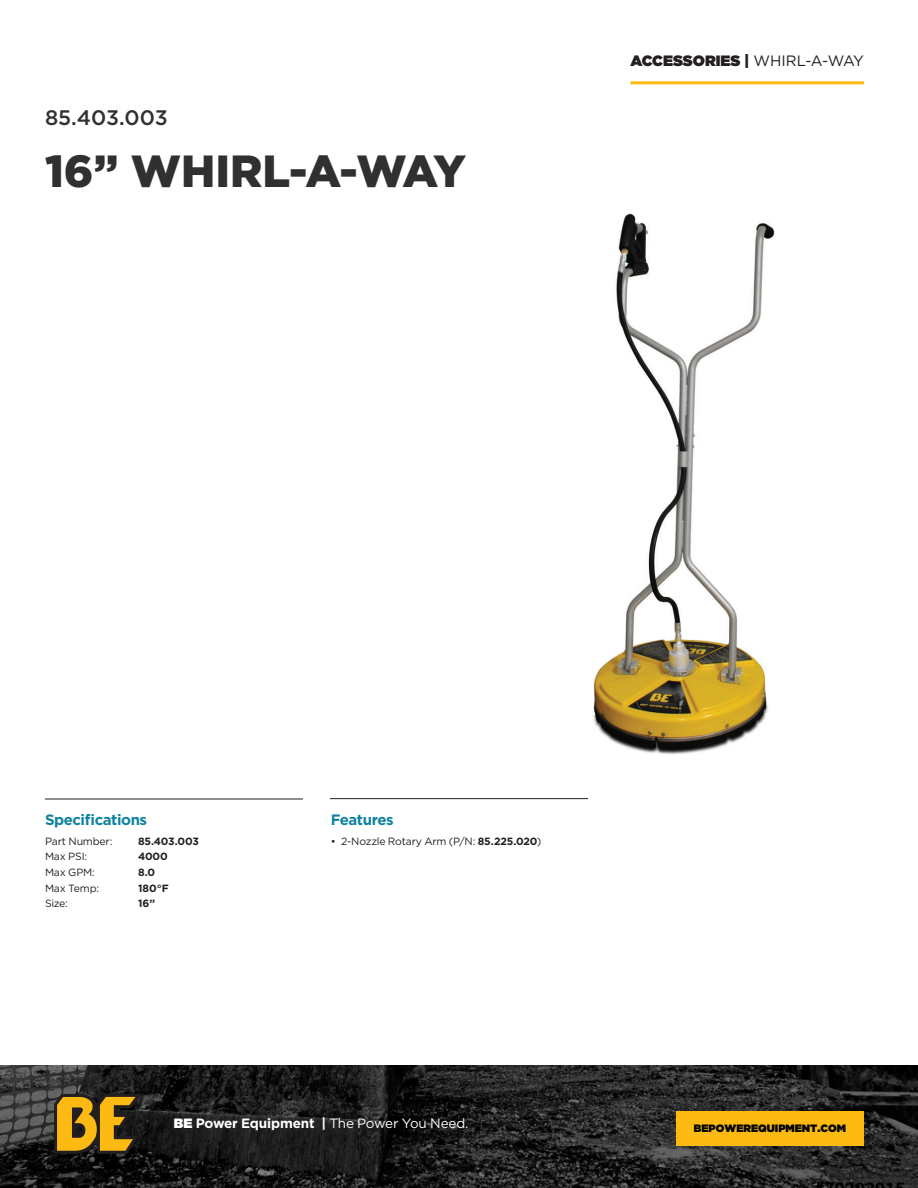
<style>
.page{position:relative;width:918px;height:1188px;background:#fff}
.page>*{position:absolute;margin:0;border:0;box-sizing:border-box;transform-origin:0 0}
.Waterpump_header{font:900 45px "Gotham";color:#312f30}
.Waterpump_header-2{font:500 21px "Gotham";color:#312f30}
.t1{font:900 15px "Gotham";color:#231f20}
.BODY_HEADER_LEFT_ALI{font:700 15px "Gotham";letter-spacing:-.03em;color:#0f839e}
.t2{font:13.5px "Gotham";letter-spacing:-.015em;color:#fff}
.t3{font:900 10.65px "Gotham";color:#040503}
.BODY_HEADER_LEFT_ALI-2{font:10.5px "Gotham";letter-spacing:-.015em;color:#231f20}
.BODY_HEADER_LEFT_ALI-3{font:700 10.5px "Gotham";letter-spacing:-.01em;color:#231f20}
.s1{font-weight:400}
.s2{font-weight:700}
.s3{font-weight:900}
</style>
<div class="page">
<img style="left:0;top:1066px;width:918px;height:122px">
<svg style="left:54px;top:1094px;width:88px;height:60px;background:#906d18"></svg>
<div style="left:676px;top:1111px;width:188px;height:35px;background:#fcba13"></div>
<hr style="left:630px;top:81px;width:234px;height:3px;background:#fcba13">
<hr style="left:45px;top:799px;width:258px;height:1px;background:#231f20">
<hr style="left:330px;top:798px;width:258px;height:1px;background:#231f20">
<img style="left:593px;top:213px;width:182px;height:542px">
<p class="Waterpump_header-2" style="left:45px;top:104px;width:124px">85.403.003</p>
<p class="Waterpump_header" style="left:45px;top:140px;width:422px">16” WHIRL-A-WAY</p>
<h3 class="t1" style="left:630px;top:50px;width:235px">ACCESSORIES | <span class="s1">WHIRL-A-WAY</span></h3>
<p class="BODY_HEADER_LEFT_ALI" style="left:45px;top:809px;width:104px">Specifications</p>
<p class="BODY_HEADER_LEFT_ALI-2" style="left:45px;top:834px;width:69px">Part Number:</p>
<p class="BODY_HEADER_LEFT_ALI-3" style="left:138px;top:834px;width:62px">85.403.003</p>
<p class="BODY_HEADER_LEFT_ALI-2" style="left:45px;top:850px;width:44px">Max PSI:</p>
<p class="BODY_HEADER_LEFT_ALI-3" style="left:138px;top:850px;width:31px">4000</p>
<p class="BODY_HEADER_LEFT_ALI-2" style="left:45px;top:866px;width:51px">Max GPM:</p>
<p class="BODY_HEADER_LEFT_ALI-3" style="left:138px;top:865px;width:19px">8.0</p>
<p class="BODY_HEADER_LEFT_ALI-2" style="left:45px;top:881px;width:56px">Max Temp:</p>
<p class="BODY_HEADER_LEFT_ALI-3" style="left:138px;top:881px;width:32px">180°F</p>
<p class="BODY_HEADER_LEFT_ALI-2" style="left:45px;top:897px;width:24px">Size:</p>
<p class="BODY_HEADER_LEFT_ALI-3" style="left:138px;top:897px;width:19px">16”</p>
<p class="BODY_HEADER_LEFT_ALI" style="left:331px;top:809px;width:65px">Features</p>
<p class="BODY_HEADER_LEFT_ALI-2" style="left:331px;top:834px;width:212px">• 2-Nozzle Rotary Arm (P/N: <span class="s2">85.225.020</span>)</p>
<p class="t2" style="left:174px;top:1115px;width:296px"><span class="s3">BE</span> <span class="s2">Power Equipment |</span> The Power You Need.</p>
<p class="t3" style="left:694px;top:1121px;width:154px">BEPOWEREQUIPMENT.COM</p>
</div>
